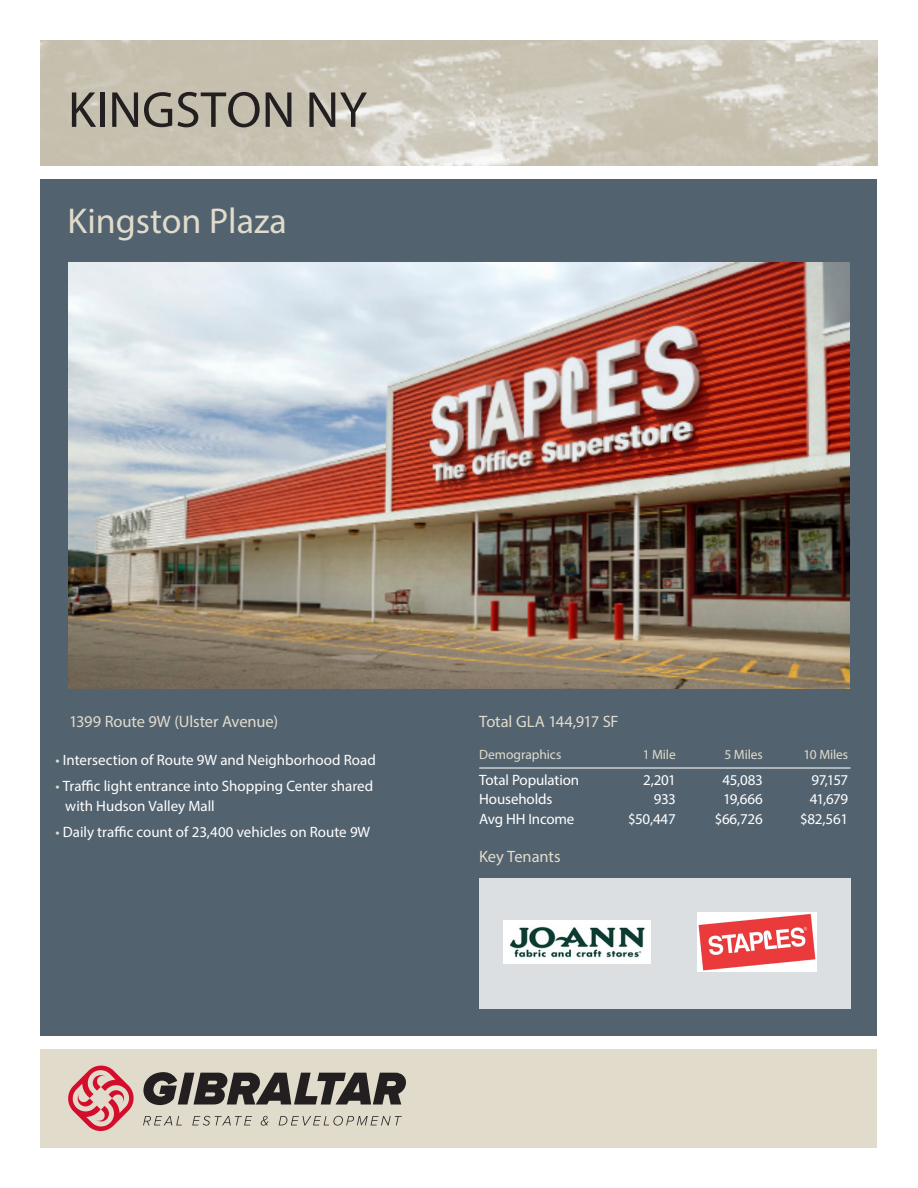
<style>
.page{position:relative;width:918px;height:1188px;background:#fff}
.page>*{position:absolute;margin:0;border:0;box-sizing:border-box;transform-origin:0 0}
.t1{font:51px "Myriad Pro";letter-spacing:.005em;color:#231f20}
.t2{font:36px "Myriad Pro";color:#e1dbcb}
.t3{font:16.5px "Myriad Pro";letter-spacing:-.005em;color:#e1dbcb}
.t4{font:15px/19.5px "Myriad Pro";letter-spacing:-.005em;color:#fff}
.t5{font:13.5px "Myriad Pro";letter-spacing:-.005em;color:#e1dbcb}
.s1{color:#e1dbcb}
</style>
<div class="page">
<img style="left:40px;top:40px;width:838px;height:126px">
<div style="left:40px;top:179px;width:838px;height:857px;background:#52626f"></div>
<div style="left:40px;top:1049px;width:838px;height:99px;background:#e1dbcb"></div>
<img style="left:68px;top:262px;width:782px;height:426px">
<hr style="left:479px;top:767px;width:371px;height:2px;background:#fff">
<div style="left:479px;top:878px;width:371px;height:131px;background:#dcdfe2"></div>
<img style="left:698px;top:912px;width:118px;height:60px">
<img style="left:504px;top:920px;width:146px;height:43px">
<svg style="left:68px;top:1066px;width:66px;height:65px"></svg>
<svg style="left:143px;top:1116px;width:39px;height:9px"></svg>
<svg style="left:192px;top:1116px;width:60px;height:10px"></svg>
<svg style="left:261px;top:1116px;width:7px;height:10px"></svg>
<svg style="left:279px;top:1116px;width:123px;height:10px"></svg>
<svg style="left:143px;top:1072px;width:263px;height:33px"></svg>
<p class="t1" style="left:68px;top:78px;width:301px">KINGSTON NY</p>
<p class="t2" style="left:68px;top:199px;width:221px">Kingston Plaza</p>
<p class="t3" style="left:69px;top:711px;width:211px">1399 Route 9W (Ulster Avenue)</p>
<p class="t3" style="left:479px;top:711px;width:141px">Total GLA 144,917 SF</p>
<p class="t5" style="left:479px;top:746px;width:84px">Demographics</p>
<p class="t5" style="left:643px;top:746px;width:35px">1 Mile</p>
<p class="t5" style="left:724px;top:746px;width:40px">5 Miles</p>
<p class="t5" style="left:804px;top:746px;width:46px">10 Miles</p>
<p class="t4" style="left:479px;top:770px;width:101px">Total Population</p>
<p class="t4" style="left:643px;top:770px;width:34px">2,201</p>
<p class="t4" style="left:723px;top:770px;width:42px">45,083</p>
<p class="t4" style="left:812px;top:770px;width:38px">97,157</p>
<p class="t4" style="left:479px;top:789px;width:75px">Households</p>
<p class="t4" style="left:654px;top:789px;width:24px">933</p>
<p class="t4" style="left:723px;top:789px;width:41px">19,666</p>
<p class="t4" style="left:810px;top:789px;width:40px">41,679</p>
<p class="t4" style="left:479px;top:809px;width:97px">Avg HH Income</p>
<p class="t4" style="left:628px;top:809px;width:49px">$50,447</p>
<p class="t4" style="left:715px;top:809px;width:50px">$66,726</p>
<p class="t4" style="left:800px;top:809px;width:50px">$82,561</p>
<p class="t3" style="left:479px;top:846px;width:83px">Key Tenants</p>
<p class="t4" style="left:56px;top:750px;width:322px"><span class="s1">•</span> Intersection of Route 9W and Neighborhood Road</p>
<p class="t4" style="left:65px;top:776px;width:310px;text-indent:-10px"><span class="s1">•</span> Traffic light entrance into Shopping Center shared with Hudson Valley Mall</p>
<p class="t4" style="left:56px;top:822px;width:316px"><span class="s1">•</span> Daily traffic count of 23,400 vehicles on Route 9W</p>
</div>
